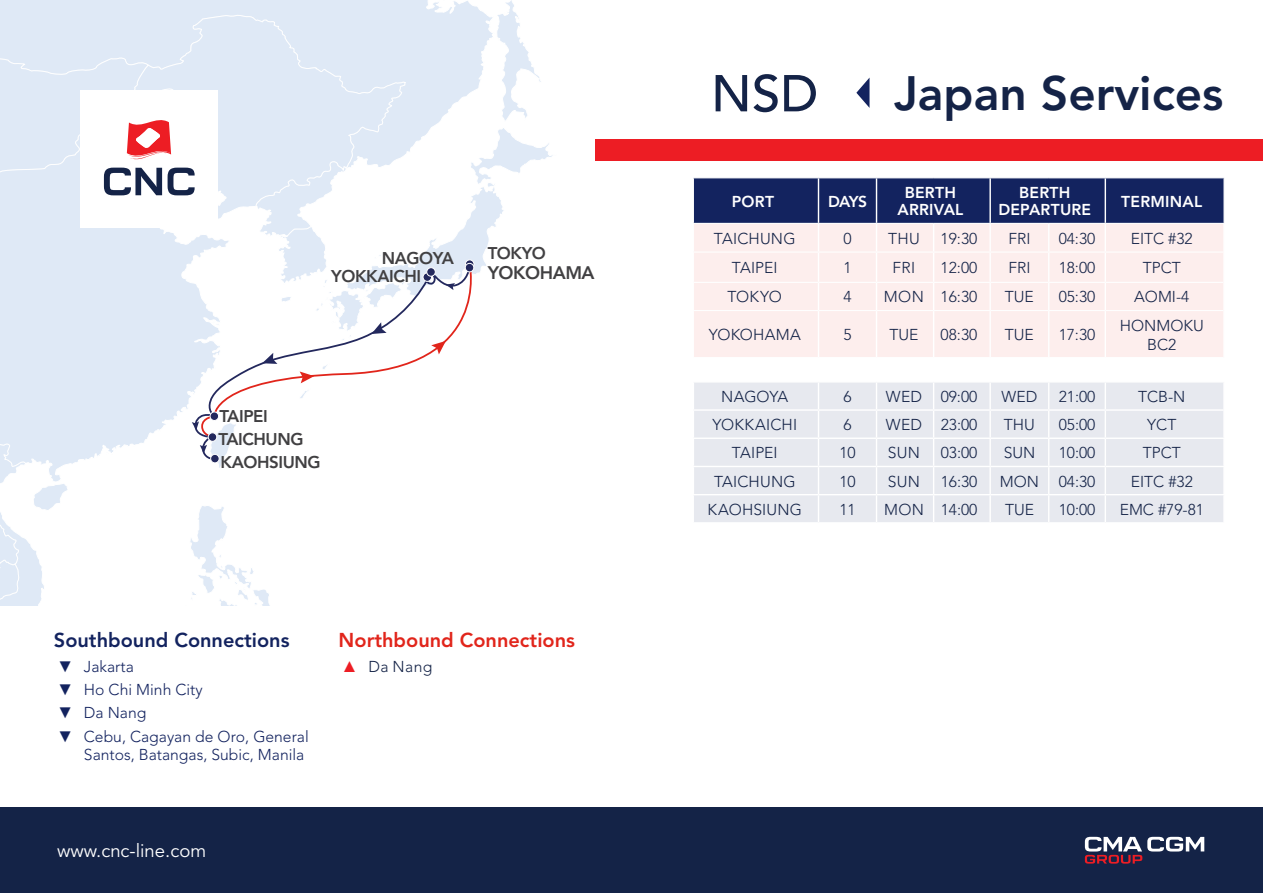
<style>
.page{position:relative;width:1263px;height:893px;background:#fff}
.page>*{position:absolute;margin:0;border:0;box-sizing:border-box;transform-origin:0 0}
.t1{font:500 51.3px "Avenir LT Std";color:#142347}
.t2{font:800 47.85px "Avenir LT Std";color:#142347}
.t3{font:800 19.95px "Avenir LT Std";color:#13235f}
.t4{font:800 19.95px "Avenir LT Std";color:#e1251b}
.t5{font:18.6px "Avenir LT Std";color:#fff}
.t6{font:800 18.15px "Avenir LT Std";letter-spacing:-.025em;color:#414042}
.t7{font:800 16.8px "Avenir LT Std";letter-spacing:-.025em;color:#414042}
.t8{font:300 15.6px/18.8px "Avenir LT Std";color:#142347;text-align:center}
.t9{font:300 15.6px/18px "Avenir LT Std";color:#13235f;text-align:right}
.t10{font:800 15.6px/17.1px "Avenir LT Std";letter-spacing:.015em;color:#fff;text-align:center}
.s1{font-family:"Arial Narrow";font-weight:400;color:#ed1d24}
.s2{font-family:"Arial Narrow";font-weight:400}
</style>
<div class="page">
<svg style="left:190px;top:506px;width:80px;height:100px"></svg>
<div style="left:0;top:0;width:255px;height:15px;background:#dfe9f6"></div>
<svg style="left:0;top:484px;width:68px;height:122px"></svg>
<svg style="left:0;top:15px;width:255px;height:468px;background:#e3ecf7"></svg>
<svg style="left:194px;top:245px;width:61px;height:215px"></svg>
<svg style="left:192px;top:421px;width:45px;height:48px"></svg>
<svg style="left:255px;top:0;width:298px;height:398px"></svg>
<div style="left:211px;top:454px;width:8px;height:9px;background:#23285d;border-radius:50%"></div>
<div style="left:210px;top:454px;width:10px;height:9px;border:1px solid #fff;border-radius:50%"></div>
<div style="left:208px;top:433px;width:9px;height:8px;background:#23285d;border-radius:50%"></div>
<div style="left:208px;top:432px;width:9px;height:10px;border:1px solid #fff;border-radius:50%"></div>
<div style="left:210px;top:412px;width:9px;height:8px;background:#23285d;border-radius:50%"></div>
<div style="left:210px;top:411px;width:9px;height:10px;border:1px solid #fff;border-radius:50%"></div>
<div style="left:423px;top:273px;width:9px;height:8px;background:#23285d;border-radius:50%"></div>
<div style="left:423px;top:272px;width:9px;height:10px;border:1px solid #fff;border-radius:50%"></div>
<div style="left:427px;top:268px;width:8px;height:8px;background:#23285d;border-radius:50%"></div>
<div style="left:426px;top:267px;width:10px;height:10px;border:1px solid #fff;border-radius:50%"></div>
<div style="left:465px;top:259px;width:9px;height:10px;border:1px solid #fff;border-radius:50%"></div>
<div style="left:465px;top:263px;width:9px;height:9px;background:#23285d;border-radius:50%"></div>
<div style="left:465px;top:263px;width:9px;height:9px;border:1px solid #fff;border-radius:50%"></div>
<div style="left:694px;top:311px;width:529px;height:46px;background:#fdeeed"></div>
<hr style="left:818px;top:311px;width:1px;height:46px;background:#fff">
<hr style="left:876px;top:311px;width:1px;height:46px;background:#fff">
<hr style="left:933px;top:311px;width:1px;height:46px;background:#fff">
<hr style="left:989px;top:311px;width:2px;height:46px;background:#fff">
<hr style="left:1048px;top:311px;width:1px;height:46px;background:#fff">
<hr style="left:1104px;top:311px;width:2px;height:46px;background:#fff">
<div style="left:694px;top:382px;width:529px;height:140px;background:#e7e9ef"></div>
<hr style="left:1049px;top:494px;width:56px;height:1px;background:#fff">
<hr style="left:1105px;top:466px;width:120px;height:1px;background:#fff">
<hr style="left:1104px;top:467px;width:2px;height:27px;background:#fff">
<hr style="left:1105px;top:494px;width:120px;height:1px;background:#fff">
<svg style="left:693px;top:178px;width:531px;height:132px;background:#ada9bd"></svg>
<hr style="left:1104px;top:253px;width:2px;height:29px;background:#fff">
<hr style="left:1223px;top:252px;width:2px;height:30px;background:#fff">
<hr style="left:693px;top:252px;width:125px;height:1px;background:#fff">
<hr style="left:818px;top:252px;width:58px;height:1px;background:#fff">
<hr style="left:876px;top:252px;width:58px;height:1px;background:#fff">
<hr style="left:934px;top:252px;width:56px;height:1px;background:#fff">
<hr style="left:990px;top:252px;width:59px;height:1px;background:#fff">
<hr style="left:1049px;top:252px;width:56px;height:1px;background:#fff">
<hr style="left:1105px;top:252px;width:118px;height:1px;background:#fff">
<hr style="left:693px;top:282px;width:125px;height:1px;background:#fff">
<hr style="left:818px;top:282px;width:58px;height:1px;background:#fff">
<hr style="left:876px;top:282px;width:58px;height:1px;background:#fff">
<hr style="left:934px;top:282px;width:56px;height:1px;background:#fff">
<hr style="left:990px;top:282px;width:59px;height:1px;background:#fff">
<hr style="left:1049px;top:282px;width:56px;height:1px;background:#fff">
<hr style="left:1105px;top:282px;width:118px;height:1px;background:#fff">
<div style="left:0;top:807px;width:1263px;height:86px;background:#142347"></div>
<svg style="left:1085px;top:837px;width:119px;height:27px"></svg>
<svg style="left:856px;top:78px;width:13px;height:29px"></svg>
<div style="left:595px;top:139px;width:668px;height:21px;background:#ed1d24"></div>
<div style="left:81px;top:90px;width:137px;height:137px;background:#fff"></div>
<svg style="left:0;top:38px;width:195px;height:157px"></svg>
<p class="t7" style="left:382px;top:248px;width:74px">NAGOYA</p>
<p class="t7" style="left:488px;top:243px;width:60px">TOKYO</p>
<p class="t6" style="left:488px;top:262px;width:108px">YOKOHAMA</p>
<p class="t7" style="left:331px;top:266px;width:92px">YOKKAICHI</p>
<p class="t7" style="left:220px;top:406px;width:50px">TAIPEI</p>
<p class="t7" style="left:219px;top:429px;width:86px">TAICHUNG</p>
<p class="t7" style="left:221px;top:452px;width:102px">KAOHSIUNG</p>
<p class="t3" style="left:54px;top:628px;width:237px">Southbound Connections</p>
<p class="t4" style="left:339px;top:628px;width:238px">Northbound Connections</p>
<p class="t8" style="left:344px;top:657px;width:89px"><span class="s1">▲</span> Da Nang</p>
<p class="t9" style="left:60px;top:657px;width:76px"><span class="s2">▼</span> Jakarta</p>
<p class="t9" style="left:60px;top:681px;width:145px"><span class="s2">▼</span> Ho Chi Minh City</p>
<p class="t9" style="left:60px;top:704px;width:88px"><span class="s2">▼</span> Da Nang</p>
<p class="t9" style="left:60px;top:727px;width:251px"><span class="s2">▼</span> Cebu, Cagayan de Oro, General<br>Santos, Batangas, Subic, Manila</p>
<p class="t5" style="left:57px;top:840px;width:151px">www.cnc-line.com</p>
<h1 class="t1" style="left:711px;top:64px;width:109px">NSD</h1>
<h2 class="t2" style="left:894px;top:65px;width:331px">Japan Services</h2>
<p class="t10" style="left:732px;top:193px;width:44px">PORT</p>
<p class="t10" style="left:828px;top:193px;width:41px">DAYS</p>
<p class="t10" style="left:897px;top:184px;width:67px">BERTH<br>ARRIVAL</p>
<p class="t10" style="left:998px;top:184px;width:94px">BERTH<br>DEPARTURE</p>
<p class="t10" style="left:1121px;top:193px;width:82px">TERMINAL</p>
<p class="t8" style="left:714px;top:229px;width:83px">TAICHUNG</p>
<p class="t8" style="left:843px;top:229px;width:10px">0</p>
<p class="t8" style="left:888px;top:229px;width:33px">THU</p>
<p class="t8" style="left:941px;top:229px;width:38px">19:30</p>
<p class="t8" style="left:1008px;top:229px;width:24px">FRI</p>
<p class="t8" style="left:1059px;top:229px;width:38px">04:30</p>
<p class="t8" style="left:1131px;top:229px;width:63px">EITC #32</p>
<p class="t8" style="left:732px;top:259px;width:47px">TAIPEI</p>
<p class="t8" style="left:843px;top:259px;width:10px">1</p>
<p class="t8" style="left:893px;top:258px;width:24px">FRI</p>
<p class="t8" style="left:941px;top:259px;width:38px">12:00</p>
<p class="t8" style="left:1008px;top:259px;width:24px">FRI</p>
<p class="t8" style="left:1059px;top:259px;width:38px">18:00</p>
<p class="t8" style="left:1143px;top:259px;width:40px">TPCT</p>
<p class="t8" style="left:727px;top:288px;width:56px">TOKYO</p>
<p class="t8" style="left:843px;top:288px;width:10px">4</p>
<p class="t8" style="left:884px;top:288px;width:95px">MON 16:30</p>
<p class="t8" style="left:1005px;top:288px;width:31px">TUE</p>
<p class="t8" style="left:1059px;top:288px;width:38px">05:30</p>
<p class="t8" style="left:1134px;top:288px;width:57px">AOMI-4</p>
<p class="t8" style="left:709px;top:325px;width:94px">YOKOHAMA</p>
<p class="t8" style="left:843px;top:325px;width:10px">5</p>
<p class="t8" style="left:889px;top:325px;width:31px">TUE</p>
<p class="t8" style="left:941px;top:325px;width:38px">08:30</p>
<p class="t8" style="left:1005px;top:325px;width:31px">TUE</p>
<p class="t8" style="left:1059px;top:325px;width:38px">17:30</p>
<p class="t8" style="left:1120px;top:316px;width:85px">HONMOKU<br>BC2</p>
<p class="t8" style="left:721px;top:387px;width:68px">NAGOYA</p>
<p class="t8" style="left:843px;top:387px;width:10px">6</p>
<p class="t8" style="left:886px;top:387px;width:93px">WED 09:00</p>
<p class="t8" style="left:1001px;top:387px;width:37px">WED</p>
<p class="t8" style="left:1059px;top:387px;width:38px">21:00</p>
<p class="t8" style="left:1138px;top:387px;width:49px">TCB-N</p>
<p class="t8" style="left:712px;top:415px;width:86px">YOKKAICHI</p>
<p class="t8" style="left:843px;top:415px;width:10px">6</p>
<p class="t8" style="left:886px;top:415px;width:93px">WED 23:00</p>
<p class="t8" style="left:1004px;top:415px;width:33px">THU</p>
<p class="t8" style="left:1059px;top:415px;width:38px">05:00</p>
<p class="t8" style="left:1147px;top:415px;width:31px">YCT</p>
<p class="t8" style="left:732px;top:444px;width:47px">TAIPEI</p>
<p class="t8" style="left:839px;top:444px;width:18px">10</p>
<p class="t8" style="left:888px;top:444px;width:34px">SUN</p>
<p class="t8" style="left:941px;top:444px;width:38px">03:00</p>
<p class="t8" style="left:1004px;top:444px;width:33px">SUN</p>
<p class="t8" style="left:1059px;top:444px;width:38px">10:00</p>
<p class="t8" style="left:1143px;top:444px;width:40px">TPCT</p>
<p class="t8" style="left:714px;top:472px;width:83px">TAICHUNG</p>
<p class="t8" style="left:839px;top:472px;width:18px">10</p>
<p class="t8" style="left:888px;top:472px;width:34px">SUN</p>
<p class="t8" style="left:941px;top:472px;width:38px">16:30</p>
<p class="t8" style="left:1000px;top:472px;width:41px">MON</p>
<p class="t8" style="left:1059px;top:472px;width:38px">04:30</p>
<p class="t8" style="left:1131px;top:472px;width:63px">EITC #32</p>
<p class="t8" style="left:708px;top:500px;width:96px">KAOHSIUNG</p>
<p class="t8" style="left:839px;top:500px;width:18px">11</p>
<p class="t8" style="left:884px;top:500px;width:95px">MON 14:00</p>
<p class="t8" style="left:1005px;top:500px;width:31px">TUE</p>
<p class="t8" style="left:1059px;top:500px;width:38px">10:00</p>
<p class="t8" style="left:1120px;top:500px;width:86px">EMC #79-81</p>
</div>
